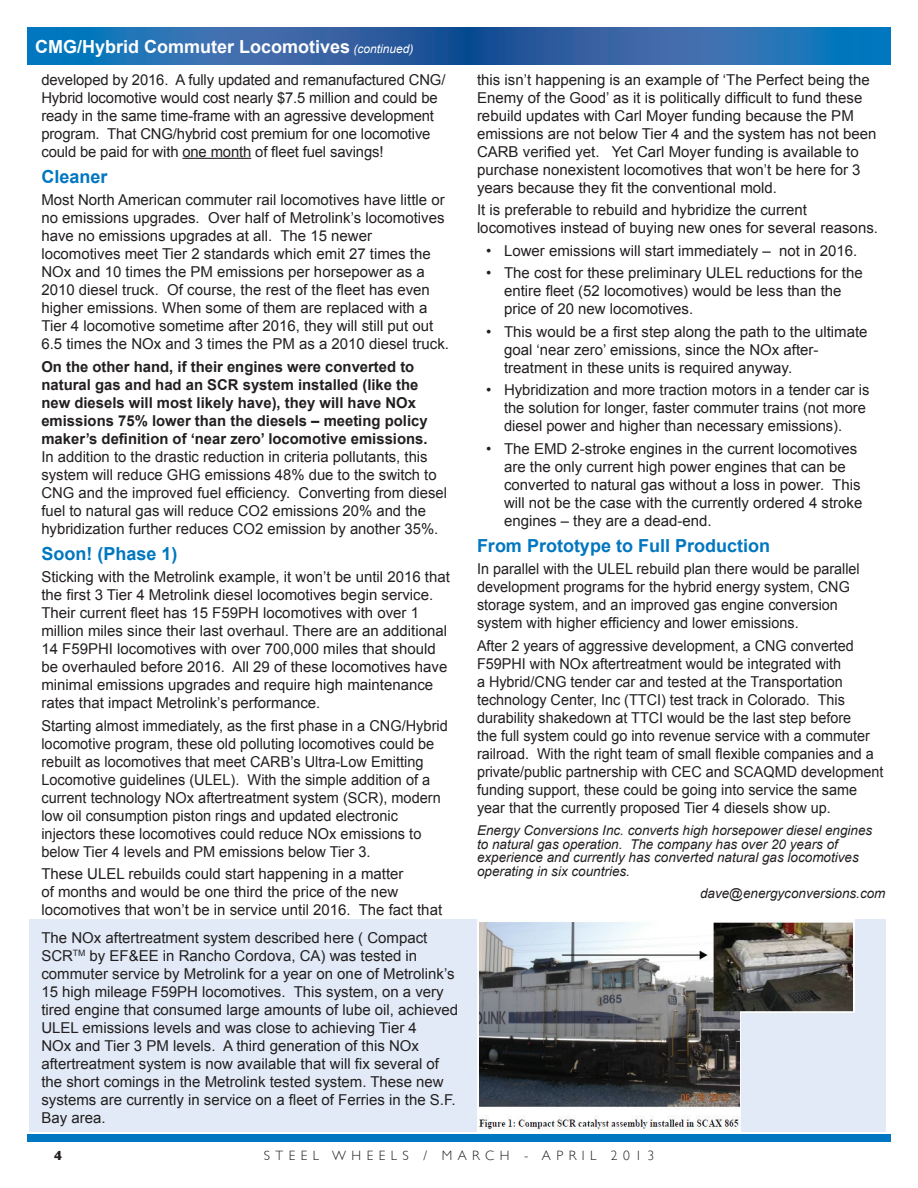
<style>
.page{position:relative;width:918px;height:1188px;background:#fff}
.page>*{position:absolute;margin:0;border:0;box-sizing:border-box;transform-origin:0 0}
.t1{font:700 18px "Arial";color:#0077c0}
.t2{font:700 18px "Arial";color:#fff}
.t3{font:15px/18px "Arial";color:#231f20}
.t4{font:15px/18px "Arial";color:#231f20;scale:.96 1}
.t5{font:700 15px/18px "Arial";color:#231f20}
.t6{font:italic 13.5px/13.5px "Arial";color:#231f20}
.t7{font:300 13.5px "Gill Sans";letter-spacing:.4em;color:#231f20}
.t8{font:700 13.5px "Gill Sans";color:#231f20}
.s1{font-weight:400;font-style:italic;font-size:12px}
</style>
<div class="page">
<svg style="left:27px;top:27px;width:864px;height:38px;background:#2768ab"></svg>
<div style="left:27px;top:1134px;width:864px;height:8px;background:#0077c0"></div>
<div style="left:29px;top:920px;width:857px;height:212px;background:#e1eaf6"></div>
<hr style="left:182px;top:158px;width:69px;height:1px;background:#231f20">
<img style="left:477px;top:920px;width:378px;height:212px">
<div style="left:742px;top:1013px;width:129px;height:119px;background:#e1eaf6"></div>
<p class="t2" style="left:35px;top:36px;width:380px">CMG/Hybrid Commuter Locomotives <span class="s1">(continued)</span></p>
<p class="t3" style="left:41px;top:70px;width:406px">developed by 2016. A fully updated and remanufactured CNG/ Hybrid locomotive would cost nearly $7.5 million and could be ready in the same time-frame with an agressive development program. That CNG/hybrid cost premium for one locomotive could be paid for with one month of fleet fuel savings!</p>
<p class="t1" style="left:41px;top:166px;width:68px">Cleaner</p>
<p class="t3" style="left:41px;top:191px;width:409px">Most North American commuter rail locomotives have little or no emissions upgrades. Over half of Metrolink’s locomotives have no emissions upgrades at all. The 15 newer locomotives meet Tier 2 standards which emit 27 times the NOx and 10 times the PM emissions per horsepower as a 2010 diesel truck. Of course, the rest of the fleet has even higher emissions. When some of them are replaced with a Tier 4 locomotive sometime after 2016, they will still put out 6.5 times the NOx and 3 times the PM as a 2010 diesel truck.</p>
<p class="t5" style="left:41px;top:358px;width:388px">On the other hand, if their engines were converted to natural gas and had an SCR system installed (like the new diesels will most likely have), they will have NOx emissions 75% lower than the diesels – meeting policy maker’s definition of ‘near zero’ locomotive emissions.</p>
<p class="t3" style="left:41px;top:448px;width:407px">In addition to the drastic reduction in criteria pollutants, this system will reduce GHG emissions 48% due to the switch to CNG and the improved fuel efficiency. Converting from diesel fuel to natural gas will reduce CO2 emissions 20% and the hybridization further reduces CO2 emission by another 35%.</p>
<p class="t1" style="left:41px;top:543px;width:138px">Soon! (Phase 1)</p>
<p class="t3" style="left:41px;top:568px;width:410px">Sticking with the Metrolink example, it won’t be until 2016 that the first 3 Tier 4 Metrolink diesel locomotives begin service.<br>Their current fleet has 15 F59PH locomotives with over 1 million miles since their last overhaul. There are an additional 14 F59PHI locomotives with over 700,000 miles that should be overhauled before 2016. All 29 of these locomotives have minimal emissions upgrades and require high maintenance rates that impact Metrolink’s performance.</p>
<p class="t3" style="left:41px;top:717px;width:408px">Starting almost immediately, as the first phase in a CNG/Hybrid locomotive program, these old polluting locomotives could be rebuilt as locomotives that meet CARB’s Ultra-Low Emitting Locomotive guidelines (ULEL). With the simple addition of a current technology NOx aftertreatment system (SCR), modern low oil consumption piston rings and updated electronic injectors these locomotives could reduce NOx emissions to below Tier 4 levels and PM emissions below Tier 3.</p>
<p class="t3" style="left:41px;top:865px;width:402px">These ULEL rebuilds could start happening in a matter<br>of months and would be one third the price of the new locomotives that won’t be in service until 2016. The fact that</p>
<p class="t3" style="left:41px;top:929px;width:418px">The NOx aftertreatment system described here ( Compact SCR<sup>TM</sup> by EF&amp;EE in Rancho Cordova, CA) was tested in commuter service by Metrolink for a year on one of Metrolink’s 15 high mileage F59PH locomotives. This system, on a very tired engine that consumed large amounts of lube oil, achieved ULEL emissions levels and was close to achieving Tier 4<br>NOx and Tier 3 PM levels. A third generation of this NOx aftertreatment system is now available that will fix several of the short comings in the Metrolink tested system. These new systems are currently in service on a fleet of Ferries in the S.F.<br>Bay area.</p>
<p class="t3" style="left:477px;top:70px;width:401px">this isn’t happening is an example of ‘The Perfect being the Enemy of the Good’ as it is politically difficult to fund these rebuild updates with Carl Moyer funding because the PM emissions are not below Tier 4 and the system has not been CARB verified yet. Yet Carl Moyer funding is available to purchase nonexistent locomotives that won’t be here for 3 years because they fit the conventional mold.</p>
<p class="t3" style="left:477px;top:201px;width:403px">It is preferable to rebuild and hybridize the current locomotives instead of buying new ones for several reasons.</p>
<p class="t3" style="left:486px;top:241px;width:373px">• Lower emissions will start immediately – not in 2016.</p>
<p class="t3" style="left:504px;top:264px;width:360px;text-indent:-18px">• The cost for these preliminary ULEL reductions for the entire fleet (52 locomotives) would be less than the price of 20 new locomotives.</p>
<p class="t3" style="left:504px;top:322px;width:365px;text-indent:-18px">• This would be a first step along the path to the ultimate goal ‘near zero’ emissions, since the NOx after&shy;treatment in these units is required anyway.</p>
<p class="t3" style="left:504px;top:381px;width:367px;text-indent:-18px">• Hybridization and more traction motors in a tender car is the solution for longer, faster commuter trains (not more diesel power and higher than necessary emissions).</p>
<p class="t3" style="left:504px;top:439px;width:360px;text-indent:-18px">• The EMD 2-stroke engines in the current locomotives are the only current high power engines that can be converted to natural gas without a loss in power. This will not be the case with the currently ordered 4 stroke engines – they are a dead-end.</p>
<p class="t1" style="left:477px;top:535px;width:295px">From Prototype to Full Production</p>
<p class="t4" style="left:477px;top:560px;width:400px">In parallel with the ULEL rebuild plan there would be parallel development programs for the hybrid energy system, CNG storage system, and an improved gas engine conversion system with higher efficiency and lower emissions.</p>
<p class="t4" style="left:477px;top:637px;width:425px">After 2 years of aggressive development, a CNG converted F59PHI with NOx aftertreatment would be integrated with<br>a Hybrid/CNG tender car and tested at the Transportation technology Center, Inc (TTCI) test track in Colorado. This durability shakedown at TTCI would be the last step before<br>the full system could go into revenue service with a commuter railroad. With the right team of small flexible companies and a private/public partnership with CEC and SCAQMD development funding support, these could be going into service the same year that the currently proposed Tier 4 diesels show up.</p>
<p class="t6" style="left:477px;top:824px;width:397px">Energy Conversions Inc. converts high horsepower diesel engines to natural gas operation. The company has over 20 years of experience and currently has converted natural gas locomotives operating in six countries.</p>
<p class="t6" style="left:700px;top:887px;width:187px">dave@energyconversions.com</p>
<p class="t8" style="left:54px;top:1147px;width:10px">4</p>
<p class="t7" style="left:264px;top:1148px;width:392px">STEEL WHEELS / MARCH - APRIL 2013</p>
</div>
